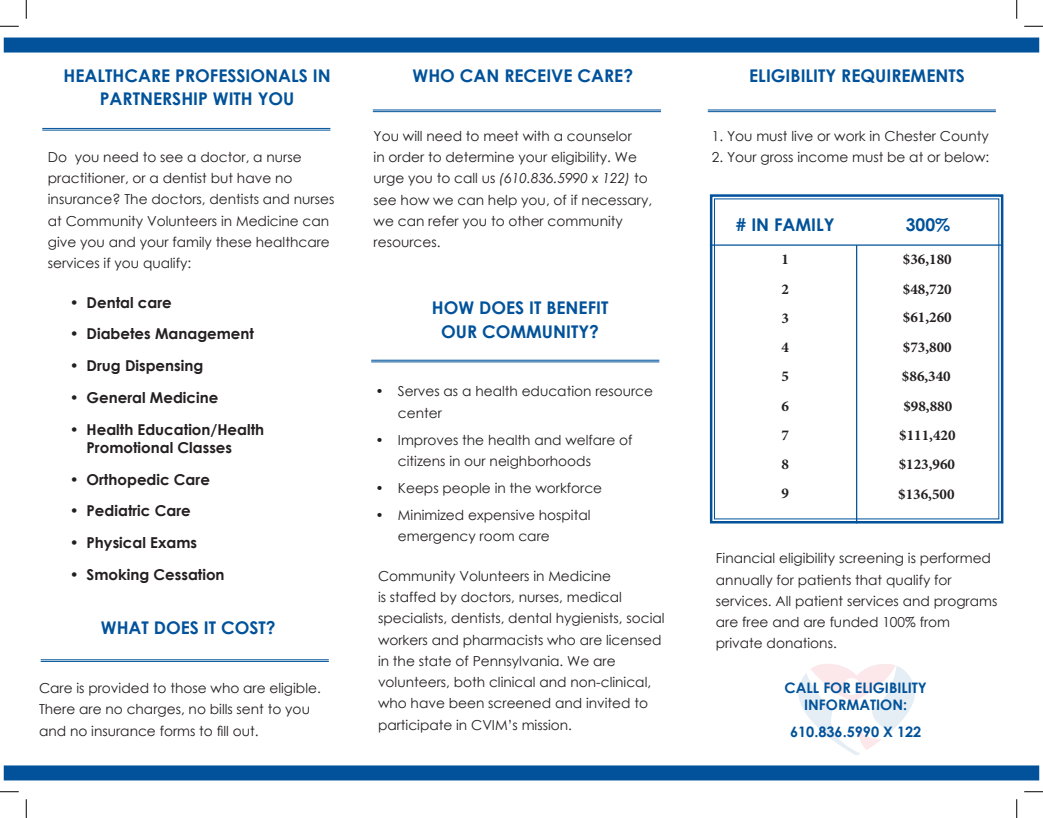
<style>
.page{position:relative;width:1043px;height:818px;background:#fff}
.page>*{position:absolute;margin:0;border:0;box-sizing:border-box;transform-origin:0 0}
.t1{font:700 17.5px/23.8px "Century Gothic";color:#01529a;text-align:center}
.t2{font:700 15px/17.5px "Century Gothic";color:#231f20}
.t3{font:700 15px "Minion Pro";color:#231f20}
.t4{font:700 14.5px "Century Gothic";color:#01529a}
.t5{font:13.75px/21.2px "Century Gothic";color:#231f20}
.s1{font-style:italic}
</style>
<div class="page">
<div style="left:4px;top:765px;width:1035px;height:15px;background:#01529a"></div>
<div style="left:4px;top:38px;width:1035px;height:14px;background:#01529a"></div>
<hr style="left:42px;top:128px;width:288px;height:1px;background:#01529a">
<hr style="left:42px;top:130px;width:288px;height:1px;background:#01529a">
<hr style="left:41px;top:659px;width:288px;height:1px;background:#01529a">
<hr style="left:41px;top:661px;width:288px;height:1px;background:#01529a">
<hr style="left:373px;top:109px;width:288px;height:1px;background:#01529a">
<hr style="left:373px;top:111px;width:288px;height:1px;background:#01529a">
<hr style="left:371px;top:360px;width:288px;height:1px;background:#01529a">
<hr style="left:371px;top:361px;width:288px;height:1px;background:#01529a">
<hr style="left:707px;top:109px;width:288px;height:1px;background:#01529a">
<hr style="left:707px;top:111px;width:288px;height:1px;background:#01529a">
<svg style="left:709px;top:194px;width:295px;height:330px"></svg>
<hr style="left:710px;top:244px;width:291px;height:2px;background:#01529a">
<hr style="left:856px;top:245px;width:1px;height:278px;background:#01529a">
<svg style="left:798px;top:664px;width:117px;height:91px"></svg>
<svg style="left:0;top:25px;width:19px;height:2px"></svg>
<svg style="left:1024px;top:25px;width:18px;height:2px"></svg>
<svg style="left:0;top:791px;width:19px;height:1px"></svg>
<svg style="left:1024px;top:791px;width:18px;height:1px"></svg>
<svg style="left:25px;top:0;width:2px;height:19px"></svg>
<svg style="left:25px;top:799px;width:2px;height:19px"></svg>
<svg style="left:1016px;top:0;width:1px;height:19px"></svg>
<svg style="left:1016px;top:799px;width:1px;height:19px"></svg>
<p class="t1" style="left:64px;top:63px;width:269px">HEALTHCARE PROFESSIONALS IN<br>PARTNERSHIP WITH YOU</p>
<p class="t5" style="left:48px;top:146px;width:288px">Do you need to see a doctor, a nurse practitioner, or a dentist but have no insurance? The doctors, dentists and nurses at Community Volunteers in Medicine can give you and your family these healthcare services if you qualify:</p>
<p class="t2" style="left:70px;top:292px;width:104px">• Dental care</p>
<p class="t2" style="left:70px;top:324px;width:186px">• Diabetes Management</p>
<p class="t2" style="left:70px;top:356px;width:135px">• Drug Dispensing</p>
<p class="t2" style="left:70px;top:388px;width:150px">• General Medicine</p>
<p class="t2" style="left:87px;top:420px;width:179px;text-indent:-17px">• Health Education/Health<br>Promotional Classes</p>
<p class="t2" style="left:70px;top:469px;width:142px">• Orthopedic Care</p>
<p class="t2" style="left:70px;top:501px;width:122px">• Pediatric Care</p>
<p class="t2" style="left:70px;top:533px;width:129px">• Physical Exams</p>
<p class="t2" style="left:70px;top:565px;width:156px">• Smoking Cessation</p>
<p class="t1" style="left:101px;top:615px;width:176px">WHAT DOES IT COST?</p>
<p class="t5" style="left:39px;top:677px;width:283px">Care is provided to those who are eligible.<br>There are no charges, no bills sent to you and no insurance forms to fill out.</p>
<p class="t1" style="left:412px;top:63px;width:222px">WHO CAN RECEIVE CARE?</p>
<p class="t5" style="left:373px;top:125px;width:280px">You will need to meet with a counselor<br>in order to determine your eligibility. We urge you to call us <span class="s1">(610.836.5990 x 122)</span> to see how we can help you, of if necessary, we can refer you to other community</p>
<p class="t5" style="left:373px;top:231px;width:68px">resources.</p>
<p class="t1" style="left:432px;top:295px;width:178px">HOW DOES IT BENEFIT</p>
<p class="t1" style="left:441px;top:319px;width:159px">OUR COMMUNITY?</p>
<p class="t5" style="left:398px;top:380px;width:257px;text-indent:-22px">• Serves as a health education resource center</p>
<p class="t5" style="left:398px;top:429px;width:236px;text-indent:-22px">• Improves the health and welfare of citizens in our neighborhoods</p>
<p class="t5" style="left:375px;top:477px;width:228px">• Keeps people in the workforce</p>
<p class="t5" style="left:398px;top:504px;width:194px;text-indent:-22px">• Minimized expensive hospital emergency room care</p>
<p class="t5" style="left:378px;top:565px;width:288px">Community Volunteers in Medicine<br>is staffed by doctors, nurses, medical specialists, dentists, dental hygienists, social workers and pharmacists who are licensed in the state of Pennsylvania. We are volunteers, both clinical and non-clinical, who have been screened and invited to participate in CVIM’s mission.</p>
<p class="t1" style="left:749px;top:63px;width:217px">ELIGIBILITY REQUIREMENTS</p>
<p class="t5" style="left:711px;top:125px;width:279px">1. You must live or work in Chester County</p>
<p class="t5" style="left:711px;top:146px;width:279px">2. Your gross income must be at or below:</p>
<p class="t1" style="left:736px;top:211px;width:100px"># IN FAMILY</p>
<p class="t3" style="left:781px;top:249px;width:9px">1</p>
<p class="t3" style="left:781px;top:278px;width:9px">2</p>
<p class="t3" style="left:781px;top:307px;width:9px">3</p>
<p class="t3" style="left:781px;top:336px;width:9px">4</p>
<p class="t3" style="left:781px;top:366px;width:9px">5</p>
<p class="t3" style="left:781px;top:395px;width:9px">6</p>
<p class="t3" style="left:781px;top:424px;width:9px">7</p>
<p class="t3" style="left:781px;top:453px;width:9px">8</p>
<p class="t3" style="left:781px;top:483px;width:9px">9</p>
<p class="t1" style="left:905px;top:211px;width:46px">300%</p>
<p class="t3" style="left:903px;top:249px;width:50px">$36,180</p>
<p class="t3" style="left:903px;top:278px;width:50px">$48,720</p>
<p class="t3" style="left:903px;top:307px;width:50px">$61,260</p>
<p class="t3" style="left:903px;top:336px;width:50px">$73,800</p>
<p class="t3" style="left:902px;top:366px;width:50px">$86,340</p>
<p class="t3" style="left:903px;top:395px;width:50px">$98,880</p>
<p class="t3" style="left:899px;top:424px;width:58px">$111,420</p>
<p class="t3" style="left:898px;top:453px;width:58px">$123,960</p>
<p class="t3" style="left:898px;top:483px;width:58px">$136,500</p>
<p class="t5" style="left:716px;top:547px;width:276px">Financial eligibility screening is performed annually for patients that qualify for</p>
<p class="t5" style="left:716px;top:590px;width:283px">services. All patient services and programs are free and are funded 100% from</p>
<p class="t5" style="left:716px;top:632px;width:122px">private donations.</p>
<p class="t4" style="left:784px;top:676px;width:144px">CALL FOR ELIGIBILITY</p>
<p class="t4" style="left:804px;top:693px;width:104px">INFORMATION:</p>
<p class="t4" style="left:790px;top:720px;width:133px">610.836.5990 X 122</p>
</div>
